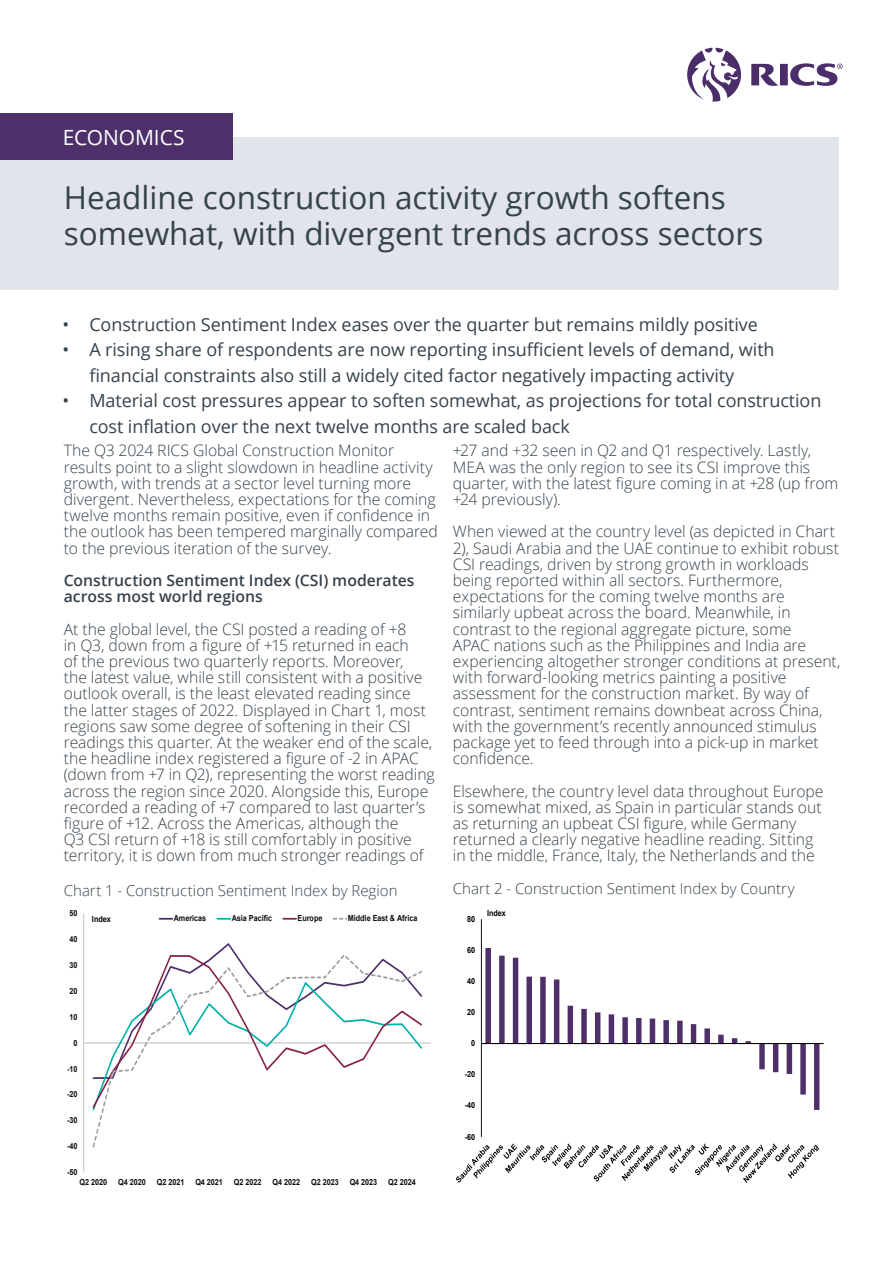
<style>
.page{position:relative;width:893px;height:1263px;background:#fff}
.page>*{position:absolute;margin:0;border:0;box-sizing:border-box;transform-origin:0 0}
.t1{font:31.5px/36px "Open Sans";color:#36424a}
.t2{font:21px "Open Sans";letter-spacing:-.005em;color:#fff}
.t3{font:18px/25.5px "Open Sans";letter-spacing:-.005em;color:#36424a}
.Paragraph_Style{font:300 15.75px/16.2px "Open Sans";color:#36424a}
.Paragraph_Style-2{font:600 15.75px/16.2px "Open Sans";color:#36424a}
.Chart_description_text{font:300 15px "Open Sans";color:#36424a}
.t4{font:700 8.4px "Arial";color:#0d0d0d;scale:.86 1}
.t5{font:700 8.4px "Arial";color:#000;scale:.86 1}
</style>
<div class="page">
<div style="left:0;top:137px;width:839px;height:152px;background:#e1e5eb"></div>
<div style="left:0;top:113px;width:233px;height:46px;background:#4d3069"></div>
<svg style="left:687px;top:48px;width:156px;height:54px"></svg>
<hr style="left:84px;top:913px;width:1px;height:259px;background:#bfbfbf">
<hr style="left:84px;top:1043px;width:347px;height:1px;background:#bfbfbf">
<svg style="left:92px;top:953px;width:331px;height:195px"></svg>
<svg style="left:159px;top:918px;width:13px;height:1px"></svg>
<svg style="left:217px;top:918px;width:13px;height:1px"></svg>
<svg style="left:283px;top:918px;width:13px;height:1px"></svg>
<svg style="left:485px;top:948px;width:334px;height:162px"></svg>
<hr style="left:481px;top:919px;width:1px;height:218px;background:#000">
<hr style="left:481px;top:1043px;width:343px;height:1px;background:#000">
<svg style="left:456px;top:1143px;width:363px;height:40px"></svg>
<p class="t2" style="left:63px;top:123px;width:123px">ECONOMICS</p>
<p class="t1" style="left:64px;top:179px;width:701px">Headline construction activity growth softens somewhat, with divergent trends across sectors</p>
<p class="t3" style="left:62px;top:311px;width:697px">• Construction Sentiment Index eases over the quarter but remains mildly positive</p>
<p class="t3" style="left:89px;top:336px;width:687px;text-indent:-27px">• A rising share of respondents are now reporting insufficient levels of demand, with financial constraints also still a widely cited factor negatively impacting activity</p>
<p class="t3" style="left:89px;top:387px;width:734px;text-indent:-27px">• Material cost pressures appear to soften somewhat, as projections for total construction cost inflation over the next twelve months are scaled back</p>
<p class="Paragraph_Style" style="left:453px;top:442px;width:387px">+27 and +32 seen in Q2 and Q1 respectively. Lastly, MEA was the only region to see its CSI improve this quarter, with the latest figure coming in at +28 (up from +24 previously).</p>
<p class="Paragraph_Style" style="left:453px;top:523px;width:389px">When viewed at the country level (as depicted in Chart 2), Saudi Arabia and the UAE continue to exhibit robust CSI readings, driven by strong growth in workloads being reported within all sectors. Furthermore, expectations for the coming twelve months are similarly upbeat across the board. Meanwhile, in contrast to the regional aggregate picture, some<br>APAC nations such as the Philippines and India are experiencing altogether stronger conditions at present, with forward-looking metrics painting a positive assessment for the construction market. By way of contrast, sentiment remains downbeat across China, with the government’s recently announced stimulus package yet to feed through into a pick-up in market confidence.</p>
<p class="Paragraph_Style" style="left:453px;top:782px;width:372px">Elsewhere, the country level data throughout Europe is somewhat mixed, as Spain in particular stands out as returning an upbeat CSI figure, while Germany returned a clearly negative headline reading. Sitting in the middle, France, Italy, the Netherlands and the</p>
<p class="Paragraph_Style" style="left:64px;top:442px;width:376px">The Q3 2024 RICS Global Construction Monitor results point to a slight slowdown in headline activity growth, with trends at a sector level turning more divergent. Nevertheless, expectations for the coming twelve months remain positive, even if confidence in the outlook has been tempered marginally compared to the previous iteration of the survey.</p>
<p class="Paragraph_Style-2" style="left:64px;top:572px;width:352px">Construction Sentiment Index (CSI) moderates across most world regions</p>
<p class="Paragraph_Style" style="left:64px;top:620px;width:373px">At the global level, the CSI posted a reading of +8<br>in Q3, down from a figure of +15 returned in each<br>of the previous two quarterly reports. Moreover,<br>the latest value, while still consistent with a positive outlook overall, is the least elevated reading since the latter stages of 2022. Displayed in Chart 1, most regions saw some degree of softening in their CSI readings this quarter. At the weaker end of the scale, the headline index registered a figure of -2 in APAC (down from +7 in Q2), representing the worst reading across the region since 2020. Alongside this, Europe recorded a reading of +7 compared to last quarter’s figure of +12. Across the Americas, although the<br>Q3 CSI return of +18 is still comfortably in positive territory, it is down from much stronger readings of</p>
<p class="Chart_description_text" style="left:64px;top:880px;width:335px">Chart 1 - Construction Sentiment Index by Region</p>
<p class="t4" style="left:70px;top:907px;width:11px">50</p>
<p class="t4" style="left:70px;top:933px;width:11px">40</p>
<p class="t4" style="left:70px;top:959px;width:11px">30</p>
<p class="t4" style="left:70px;top:985px;width:11px">20</p>
<p class="t4" style="left:70px;top:1011px;width:11px">10</p>
<p class="t4" style="left:74px;top:1037px;width:6px">0</p>
<p class="t4" style="left:67px;top:1063px;width:14px">-10</p>
<p class="t4" style="left:67px;top:1088px;width:14px">-20</p>
<p class="t4" style="left:67px;top:1114px;width:14px">-30</p>
<p class="t4" style="left:67px;top:1140px;width:14px">-40</p>
<p class="t4" style="left:67px;top:1166px;width:14px">-50</p>
<p class="t5" style="left:92px;top:913px;width:23px">Index</p>
<p class="t4" style="left:174px;top:912px;width:39px">Americas</p>
<p class="t4" style="left:232px;top:912px;width:49px">Asia Pacific</p>
<p class="t4" style="left:298px;top:912px;width:30px">Europe</p>
<p class="t4" style="left:348px;top:912px;width:82px">Middle East &amp; Africa</p>
<p class="t4" style="left:80px;top:1176px;width:34px">Q2 2020</p>
<p class="t4" style="left:118px;top:1176px;width:34px">Q4 2020</p>
<p class="t4" style="left:157px;top:1176px;width:34px">Q2 2021</p>
<p class="t4" style="left:195px;top:1176px;width:34px">Q4 2021</p>
<p class="t4" style="left:234px;top:1176px;width:34px">Q2 2022</p>
<p class="t4" style="left:272px;top:1176px;width:34px">Q4 2022</p>
<p class="t4" style="left:311px;top:1176px;width:34px">Q2 2023</p>
<p class="t4" style="left:350px;top:1176px;width:34px">Q4 2023</p>
<p class="t4" style="left:388px;top:1176px;width:34px">Q2 2024</p>
<p class="Chart_description_text" style="left:453px;top:878px;width:343px">Chart 2 - Construction Sentiment Index by Country</p>
<p class="t5" style="left:467px;top:913px;width:11px">80</p>
<p class="t5" style="left:467px;top:944px;width:11px">60</p>
<p class="t5" style="left:467px;top:975px;width:11px">40</p>
<p class="t5" style="left:467px;top:1006px;width:11px">20</p>
<p class="t5" style="left:471px;top:1037px;width:6px">0</p>
<p class="t5" style="left:465px;top:1068px;width:14px">-20</p>
<p class="t5" style="left:465px;top:1099px;width:14px">-40</p>
<p class="t5" style="left:465px;top:1131px;width:14px">-60</p>
<p class="t5" style="left:487px;top:907px;width:23px">Index</p>
</div>
